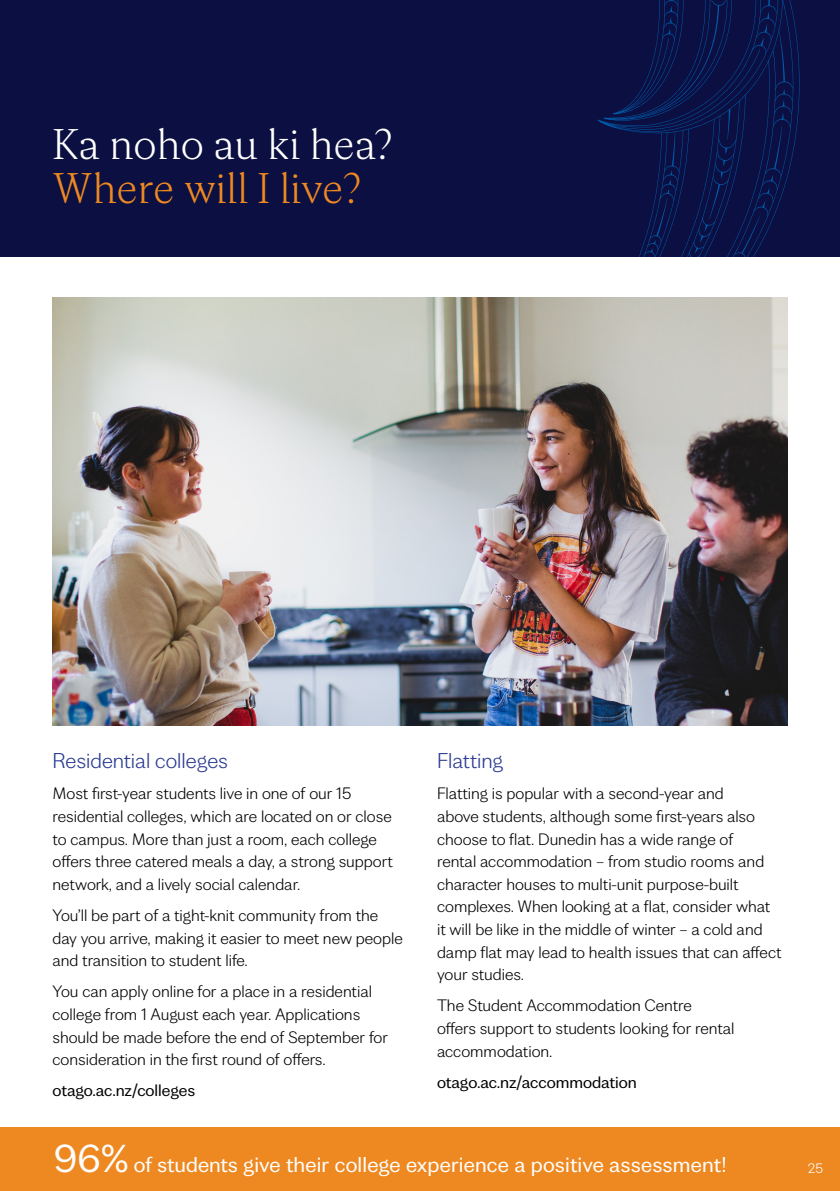
<style>
.page{position:relative;width:840px;height:1191px;background:#fff}
.page>*{position:absolute;margin:0;border:0;box-sizing:border-box;transform-origin:0 0}
.Page_header{font:300 44px/44px "Wickliffe";color:#ee8922}
.orange_tag{font:22px "Wickliffe Sans";letter-spacing:.005em;color:#fff}
.Cross_head{font:300 22px "Wickliffe Sans";color:#2a3a91}
.Body_text{font:300 17px/22.6px "Wickliffe Sans";color:#000}
.Body_text-2{font:17px "Wickliffe Sans";letter-spacing:-.005em;color:#000}
.Body_text-3{font:300 14px "Wickliffe Sans";color:#fff}
.s1{color:#fff}
.s2{font-size:40px}
</style>
<div class="page">
<div style="left:0;top:0;width:839px;height:256px;background:#0b0f41"></div>
<svg style="left:599px;top:0;width:200px;height:256px"></svg>
<svg style="left:598px;top:0;width:133px;height:121px"></svg>
<img style="left:52px;top:298px;width:735px;height:428px">
<div style="left:0;top:1127px;width:839px;height:64px;background:#ee8922"></div>
<p class="Page_header" style="left:52px;top:123px;width:342px"><span class="s1">Ka noho au ki hea?<br></span>Where will I live?</p>
<p class="Cross_head" style="left:52px;top:749px;width:177px">Residential colleges</p>
<p class="Body_text" style="left:52px;top:782px;width:341px">Most first-year students live in one of our 15 residential colleges, which are located on or close to campus. More than just a room, each college offers three catered meals a day, a strong support network, and a lively social calendar.</p>
<p class="Body_text" style="left:52px;top:904px;width:351px">You’ll be part of a tight-knit community from the day you arrive, making it easier to meet new people and transition to student life.</p>
<p class="Body_text" style="left:52px;top:980px;width:337px">You can apply online for a place in a residential college from 1 August each year. Applications should be made before the end of September for consideration in the first round of offers.</p>
<p class="Body_text-2" style="left:52px;top:1081px;width:144px">otago.ac.nz/colleges</p>
<p class="Cross_head" style="left:437px;top:749px;width:68px">Flatting</p>
<p class="Body_text" style="left:437px;top:782px;width:346px">Flatting is popular with a second-year and<br>above students, although some first-years also choose to flat. Dunedin has a wide range of<br>rental accommodation – from studio rooms and character houses to multi-unit purpose-built complexes. When looking at a flat, consider what it will be like in the middle of winter – a cold and damp flat may lead to health issues that can affect your studies.</p>
<p class="Body_text" style="left:437px;top:994px;width:299px">The Student Accommodation Centre offers support to students looking for rental accommodation.</p>
<p class="Body_text-2" style="left:437px;top:1073px;width:201px">otago.ac.nz/accommodation</p>
<p class="orange_tag" style="left:54px;top:1153px;width:673px"><span class="s2">96%</span> of students give their college experience a positive assessment!</p>
<p class="Body_text-3" style="left:807px;top:1161px;width:17px">25</p>
</div>
